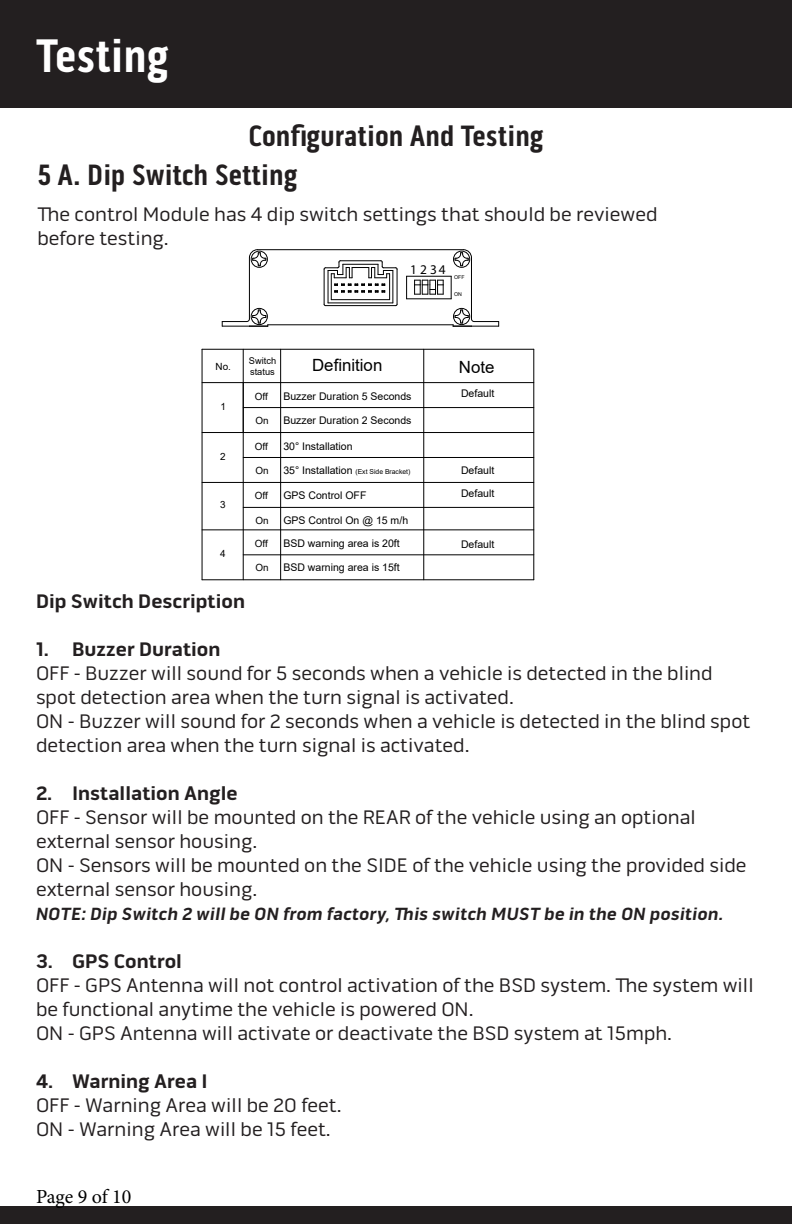
<style>
.page{position:relative;width:792px;height:1224px;background:#fff}
.page>*{position:absolute;margin:0;border:0;box-sizing:border-box;transform-origin:0 0}
.t1{font:700 48px "Pill Gothic 300 mg";color:#fff}
.t2{font:700 30px "Pill Gothic 300 mg";color:#231f20}
.t3{font:20px/24px "Pill Gothic 600 mg";color:#231f20}
.t4{font:700 20px "Pill Gothic 600 mg";color:#231f20}
.t5{font:20px "Minion Pro";letter-spacing:-.01em;color:#000}
.t6{font:18px "Pill Gothic 600 mg Bold Obliq";color:#231f20}
.t7{font:16.8px "Arial";color:#000}
.t8{font:13.4px "Myriad Pro";color:#000}
.t9{font:10.6px "Arial";color:#000}
.t10{font:10px "Arial";color:#000}
.t11{font:9.2px/11px "Arial";color:#000}
.t12{font:6.8px "Arial";color:#000}
.t13{font:5.2px "Arial";color:#000}
.s1{font-size:10.6px}
</style>
<div class="page">
<div style="left:0;top:0;width:792px;height:108px;background:#231f20"></div>
<div style="left:0;top:1206px;width:792px;height:18px;background:#231f20"></div>
<hr style="left:202px;top:349px;width:332px;height:1px;background:#000">
<hr style="left:202px;top:382px;width:332px;height:1px;background:#000">
<hr style="left:202px;top:432px;width:332px;height:1px;background:#000">
<hr style="left:202px;top:482px;width:332px;height:1px;background:#000">
<hr style="left:202px;top:530px;width:332px;height:1px;background:#000">
<hr style="left:202px;top:579px;width:332px;height:1px;background:#000">
<hr style="left:202px;top:349px;width:1px;height:231px;background:#000">
<hr style="left:243px;top:349px;width:1px;height:231px;background:#000">
<hr style="left:280px;top:349px;width:1px;height:231px;background:#000">
<hr style="left:423px;top:349px;width:1px;height:231px;background:#000">
<hr style="left:533px;top:349px;width:1px;height:231px;background:#000">
<hr style="left:243px;top:407px;width:291px;height:1px;background:#000">
<hr style="left:243px;top:457px;width:291px;height:1px;background:#000">
<hr style="left:243px;top:507px;width:291px;height:1px;background:#000">
<hr style="left:243px;top:554px;width:291px;height:1px;background:#000">
<hr style="left:471px;top:258px;width:1px;height:61px;background:#000">
<hr style="left:258px;top:249px;width:205px;height:1px;background:#000">
<hr style="left:249px;top:258px;width:1px;height:61px;background:#000">
<hr style="left:268px;top:324px;width:185px;height:1px;background:#000">
<div style="left:251px;top:251px;width:17px;height:17px;border:1px solid #000;border-radius:50%"></div>
<div style="left:453px;top:251px;width:17px;height:17px;border:1px solid #000;border-radius:50%"></div>
<div style="left:251px;top:308px;width:17px;height:17px;border:1px solid #000;border-radius:50%"></div>
<div style="left:453px;top:308px;width:17px;height:17px;border:1px solid #000;border-radius:50%"></div>
<svg style="left:323px;top:260px;width:75px;height:46px"></svg>
<svg style="left:249px;top:249px;width:17px;height:17px"></svg>
<svg style="left:455px;top:249px;width:17px;height:17px"></svg>
<svg style="left:453px;top:310px;width:46px;height:17px"></svg>
<hr style="left:343px;top:264px;width:35px;height:1px;background:#000">
<svg style="left:406px;top:276px;width:1px;height:23px"></svg>
<hr style="left:407px;top:298px;width:44px;height:1px;background:#000">
<svg style="left:451px;top:276px;width:1px;height:23px"></svg>
<hr style="left:407px;top:276px;width:44px;height:1px;background:#000">
<svg style="left:414px;top:280px;width:30px;height:15px"></svg>
<svg style="left:222px;top:310px;width:46px;height:17px"></svg>
<p class="t1" style="left:36px;top:27px;width:134px">Testing</p>
<p class="t2" style="left:248px;top:118px;width:297px">Configuration And Testing</p>
<p class="t2" style="left:37px;top:157px;width:262px">5 A. Dip Switch Setting</p>
<p class="t3" style="left:38px;top:202px;width:622px">The control Module has 4 dip switch settings that should be reviewed</p>
<p class="t3" style="left:38px;top:226px;width:133px">before testing.</p>
<p class="t8" style="left:410px;top:261px;width:37px">1234</p>
<p class="t13" style="left:454px;top:274px;width:12px">OFF</p>
<p class="t13" style="left:454px;top:291px;width:9px">ON</p>
<p class="t10" style="left:216px;top:360px;width:17px">No.</p>
<p class="t11" style="left:249px;top:356px;width:29px">Switch status</p>
<p class="t7" style="left:312px;top:353px;width:72px">Definition</p>
<p class="t7" style="left:459px;top:355px;width:37px">Note</p>
<p class="t10" style="left:220px;top:400px;width:7px">1</p>
<p class="t9" style="left:461px;top:386px;width:35px">Default</p>
<p class="t9" style="left:283px;top:389px;width:130px">Buzzer Duration 5 Seconds</p>
<p class="t9" style="left:283px;top:413px;width:130px">Buzzer Duration 2 Seconds</p>
<p class="t9" style="left:283px;top:439px;width:71px">30° Installation</p>
<p class="t12" style="left:283px;top:467px;width:129px"><span class="s1">35° Installation</span> (Ext Side Bracket)</p>
<p class="t9" style="left:283px;top:488px;width:85px">GPS Control OFF</p>
<p class="t9" style="left:283px;top:536px;width:118px">BSD warning area is 20ft</p>
<p class="t10" style="left:255px;top:389px;width:15px">Off</p>
<p class="t10" style="left:255px;top:413px;width:15px">On</p>
<p class="t10" style="left:255px;top:439px;width:15px">Off</p>
<p class="t10" style="left:255px;top:463px;width:15px">On</p>
<p class="t10" style="left:255px;top:489px;width:15px">Off</p>
<p class="t10" style="left:255px;top:513px;width:15px">On</p>
<p class="t10" style="left:255px;top:536px;width:15px">Off</p>
<p class="t10" style="left:255px;top:561px;width:15px">On</p>
<p class="t10" style="left:220px;top:450px;width:7px">2</p>
<p class="t9" style="left:461px;top:463px;width:35px">Default</p>
<p class="t9" style="left:461px;top:486px;width:35px">Default</p>
<p class="t10" style="left:220px;top:498px;width:7px">3</p>
<p class="t9" style="left:283px;top:512px;width:126px">GPS Control On @ 15 m/h</p>
<p class="t9" style="left:461px;top:537px;width:35px">Default</p>
<p class="t10" style="left:220px;top:547px;width:7px">4</p>
<p class="t9" style="left:283px;top:560px;width:118px">BSD warning area is 15ft</p>
<p class="t4" style="left:36px;top:589px;width:211px">Dip Switch Description</p>
<p class="t4" style="left:36px;top:637px;width:186px">1. Buzzer Duration</p>
<p class="t3" style="left:36px;top:662px;width:678px">OFF - Buzzer will sound for 5 seconds when a vehicle is detected in the blind spot detection area when the turn signal is activated.</p>
<p class="t3" style="left:36px;top:710px;width:716px">ON - Buzzer will sound for 2 seconds when a vehicle is detected in the blind spot detection area when the turn signal is activated.</p>
<p class="t4" style="left:36px;top:781px;width:203px">2. Installation Angle</p>
<p class="t3" style="left:36px;top:806px;width:661px">OFF - Sensor will be mounted on the REAR of the vehicle using an optional external sensor housing.</p>
<p class="t3" style="left:36px;top:854px;width:712px">ON - Sensors will be mounted on the SIDE of the vehicle using the provided side external sensor housing.</p>
<p class="t6" style="left:36px;top:903px;width:689px">NOTE: Dip Switch 2 will be ON from factory, This switch MUST be in the ON position.</p>
<p class="t4" style="left:36px;top:949px;width:148px">3. GPS Control</p>
<p class="t3" style="left:36px;top:974px;width:719px">OFF - GPS Antenna will not control activation of the BSD system. The system will be functional anytime the vehicle is powered ON.</p>
<p class="t3" style="left:36px;top:1022px;width:638px">ON - GPS Antenna will activate or deactivate the BSD system at 15mph.</p>
<p class="t4" style="left:36px;top:1069px;width:173px">4. Warning Area I</p>
<p class="t3" style="left:36px;top:1094px;width:307px">OFF - Warning Area will be 20 feet.</p>
<p class="t3" style="left:36px;top:1118px;width:296px">ON - Warning Area will be 15 feet.</p>
<p class="t5" style="left:36px;top:1183px;width:97px">Page 9 of 10</p>
</div>
